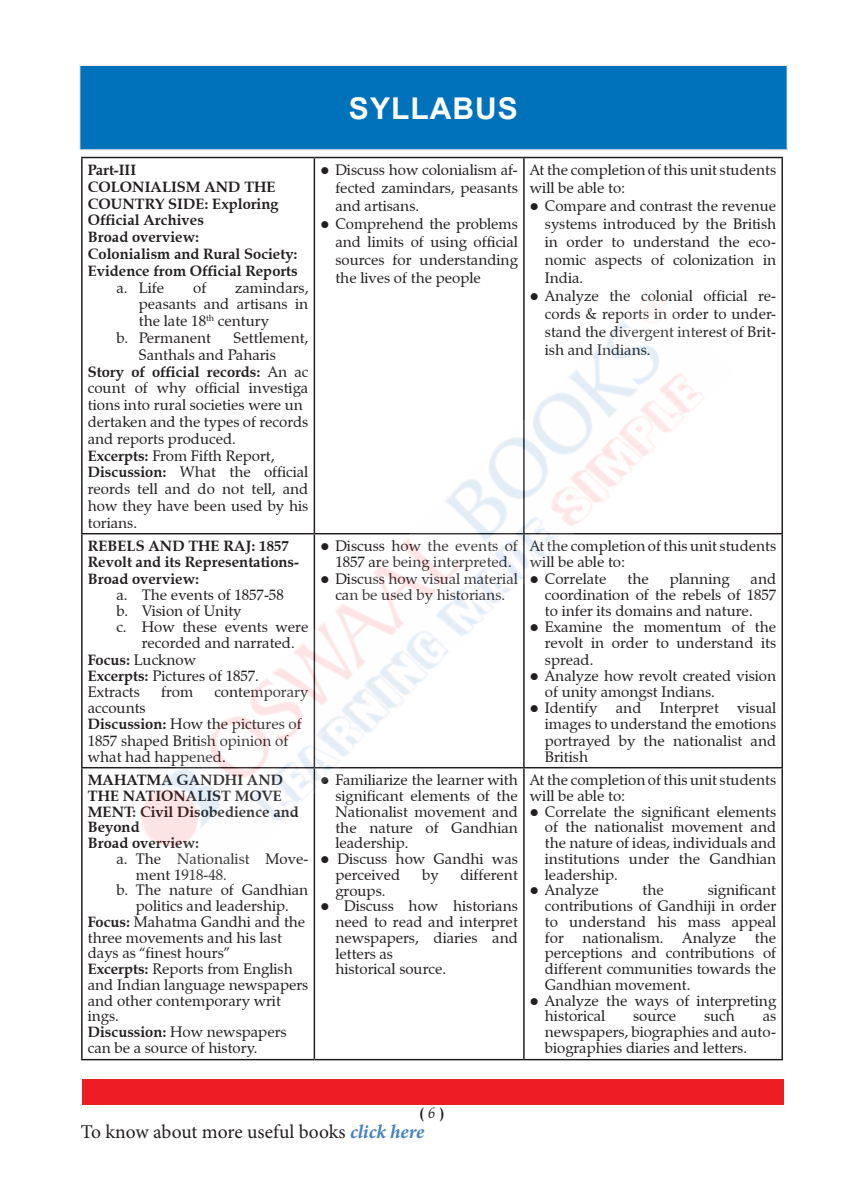
<style>
.page{position:relative;width:864px;height:1188px;background:#fff}
.page>*{position:absolute;margin:0;border:0;box-sizing:border-box;transform-origin:0 0}
.t1{font:700 30px "Arial";letter-spacing:.035em;color:#fff}
.t2{font:19.5px "Minion Pro";letter-spacing:-.005em;color:#231f20}
.t3{font:15px/15.8px "Zapf Calligraphic 801 BT";color:#231f20;text-align:justify}
.t4{font:700 15px "Zapf Calligraphic 801 BT";color:#231f20}
.s1{font-weight:700}
.s2{font-weight:400;font-style:italic}
.s3{font-weight:700;font-style:italic;color:#4481c3}
</style>
<div class="page">
<div style="left:82px;top:1080px;width:701px;height:25px;background:#ee1d23"></div>
<div style="left:80px;top:65px;width:707px;height:85px;background:#0072bc"></div>
<hr style="left:79px;top:64px;width:709px;height:2px;background:#eeeeef">
<hr style="left:79px;top:66px;width:1px;height:83px;background:#eeeeef">
<hr style="left:787px;top:66px;width:1px;height:83px;background:#eeeeef">
<hr style="left:79px;top:149px;width:709px;height:2px;background:#eeeeef">
<hr style="left:524px;top:157px;width:259px;height:1px;background:#231f20">
<hr style="left:782px;top:158px;width:1px;height:375px;background:#231f20">
<hr style="left:314px;top:157px;width:210px;height:1px;background:#231f20">
<hr style="left:523px;top:158px;width:2px;height:375px;background:#231f20">
<hr style="left:81px;top:157px;width:233px;height:1px;background:#231f20">
<hr style="left:314px;top:158px;width:1px;height:375px;background:#231f20">
<hr style="left:81px;top:158px;width:2px;height:375px;background:#231f20">
<hr style="left:524px;top:533px;width:259px;height:1px;background:#231f20">
<hr style="left:782px;top:534px;width:1px;height:233px;background:#231f20">
<hr style="left:81px;top:533px;width:233px;height:1px;background:#231f20">
<hr style="left:81px;top:534px;width:2px;height:233px;background:#231f20">
<hr style="left:524px;top:767px;width:259px;height:1px;background:#231f20">
<hr style="left:782px;top:768px;width:1px;height:291px;background:#231f20">
<hr style="left:523px;top:768px;width:2px;height:291px;background:#231f20">
<hr style="left:81px;top:767px;width:233px;height:1px;background:#231f20">
<hr style="left:314px;top:768px;width:1px;height:291px;background:#231f20">
<hr style="left:81px;top:768px;width:2px;height:291px;background:#231f20">
<hr style="left:524px;top:1059px;width:259px;height:1px;background:#231f20">
<hr style="left:314px;top:1059px;width:210px;height:1px;background:#231f20">
<hr style="left:81px;top:1059px;width:233px;height:1px;background:#231f20">
<img style="left:130px;top:292px;width:604px;height:604px">
<p class="t1" style="left:349px;top:87px;width:171px">SYLLABUS</p>
<p class="t4" style="left:88px;top:160px;width:50px">Part-III</p>
<p class="t4" style="left:88px;top:177px;width:189px">COLONIALISM AND THE</p>
<p class="t4" style="left:88px;top:194px;width:192px">COUNTRY SIDE: Exploring</p>
<p class="t4" style="left:88px;top:211px;width:118px">Official Archives</p>
<p class="t4" style="left:88px;top:228px;width:113px">Broad overview:</p>
<p class="t4" style="left:88px;top:244px;width:211px">Colonialism and Rural Society:</p>
<p class="t4" style="left:88px;top:261px;width:211px">Evidence from Official Reports</p>
<p class="t3" style="left:116px;top:279px;width:49px">a. Life</p>
<p class="t3" style="left:193px;top:279px;width:15px">of</p>
<p class="t3" style="left:139px;top:279px;width:171px;line-height:16.8px;text-indent:96px">zamindars, peasants and artisans in the late 18<sup>th</sup> century</p>
<p class="t3" style="left:116px;top:330px;width:96px">b. Permanent</p>
<p class="t3" style="left:139px;top:329px;width:171px;line-height:16.8px;text-indent:95px">Settlement,<br>Santhals and Paharis</p>
<p class="t3" style="left:88px;top:363px;width:222px;line-height:16.8px"><span class="s1">Story of official records:</span> An ac count of why official investiga tions into rural societies were un</p>
<p class="t3" style="left:88px;top:414px;width:222px">dertaken and the types of records</p>
<p class="t3" style="left:88px;top:431px;width:150px">and reports produced.</p>
<p class="t3" style="left:88px;top:447px;width:188px"><span class="s1">Excerpts:</span> From Fifth Report,</p>
<p class="t3" style="left:88px;top:464px;width:222px;line-height:16.8px"><span class="s1">Discussion:</span> What the official reords tell and do not tell, and how they have been used by his torians.</p>
<p class="t4" style="left:88px;top:537px;width:203px">REBELS AND THE RAJ: 1857</p>
<p class="t4" style="left:88px;top:553px;width:213px">Revolt and its Representations-</p>
<p class="t4" style="left:88px;top:569px;width:113px">Broad overview:</p>
<p class="t3" style="left:116px;top:587px;width:169px">a. The events of 1857-58</p>
<p class="t3" style="left:116px;top:603px;width:127px">b. Vision of Unity</p>
<p class="t3" style="left:142px;top:619px;width:168px;line-height:16.2px;text-indent:-26px">c. How these events were recorded and narrated.</p>
<p class="t3" style="left:88px;top:651px;width:110px"><span class="s1">Focus:</span> Lucknow</p>
<p class="t3" style="left:88px;top:668px;width:173px"><span class="s1">Excerpts:</span> Pictures of 1857.</p>
<p class="t3" style="left:88px;top:684px;width:54px">Extracts</p>
<p class="t3" style="left:161px;top:684px;width:34px">from</p>
<p class="t3" style="left:214px;top:684px;width:95px">contemporary</p>
<p class="t3" style="left:88px;top:700px;width:59px">accounts</p>
<p class="t3" style="left:88px;top:716px;width:215px"><span class="s1">Discussion:</span> How the pictures of</p>
<p class="t3" style="left:88px;top:732px;width:202px">1857 shaped British opinion of</p>
<p class="t3" style="left:88px;top:749px;width:139px">what had happened.</p>
<p class="t4" style="left:88px;top:771px;width:197px">MAHATMA GANDHI AND</p>
<p class="t4" style="left:88px;top:786px;width:196px">THE NATIONALIST MOVE</p>
<p class="t4" style="left:88px;top:802px;width:212px">MENT: Civil Disobedience and</p>
<p class="t4" style="left:88px;top:818px;width:53px">Beyond</p>
<p class="t4" style="left:88px;top:834px;width:113px">Broad overview:</p>
<p class="t3" style="left:136px;top:851px;width:174px;text-indent:-19px">a. The Nationalist Move&shy;ment 1918-48.</p>
<p class="t3" style="left:116px;top:882px;width:194px;text-align:center">b. The nature of Gandhian politics and leadership.</p>
<p class="t3" style="left:88px;top:914px;width:219px"><span class="s1">Focus:</span> Mahatma Gandhi and the</p>
<p class="t3" style="left:88px;top:930px;width:196px">three movements and his last</p>
<p class="t3" style="left:88px;top:945px;width:144px">days as “finest hours”</p>
<p class="t3" style="left:88px;top:961px;width:206px"><span class="s1">Excerpts:</span> Reports from English</p>
<p class="t3" style="left:88px;top:977px;width:222px">and Indian language newspapers</p>
<p class="t3" style="left:88px;top:993px;width:195px">and other contemporary writ</p>
<p class="t3" style="left:88px;top:1008px;width:33px">ings.</p>
<p class="t3" style="left:88px;top:1024px;width:200px"><span class="s1">Discussion:</span> How newspapers</p>
<p class="t3" style="left:88px;top:1040px;width:171px">can be a source of history.</p>
<p class="t3" style="left:335px;top:161px;width:184px;line-height:18px;text-indent:-15px">● Discuss how colonialism af&shy;fected zamindars, peasants and artisans.</p>
<p class="t3" style="left:335px;top:215px;width:184px;line-height:18px;text-indent:-15px">● Comprehend the problems and limits of using official sources for understanding the lives of the people</p>
<p class="t3" style="left:530px;top:161px;width:248px;line-height:18px">At the completion of this unit students will be able to:</p>
<p class="t3" style="left:545px;top:197px;width:233px;line-height:18px;text-indent:-15px">● Compare and contrast the revenue systems introduced by the British in order to understand the eco&shy;nomic aspects of colonization in India.</p>
<p class="t3" style="left:545px;top:287px;width:233px;line-height:18px;text-indent:-15px">● Analyze the colonial official re&shy;cords &amp; reports in order to under&shy;stand the divergent interest of Brit&shy;ish and Indians.</p>
<p class="t3" style="left:320px;top:538px;width:199px;line-height:16.2px;text-align:center">● Discuss how the events of<br>1857 are being interpreted.</p>
<p class="t3" style="left:320px;top:570px;width:199px;line-height:16.2px;text-align:center">● Discuss how visual material can be used by historians.</p>
<p class="t3" style="left:335px;top:772px;width:184px;text-indent:-15px">● Familiarize the learner with significant elements of the Nationalist movement and the nature of Gandhian leadership.</p>
<p class="t3" style="left:335px;top:851px;width:184px;text-indent:-15px">● Discuss how Gandhi was perceived</p>
<p class="t3" style="left:422px;top:867px;width:18px">by</p>
<p class="t3" style="left:460px;top:867px;width:59px">different</p>
<p class="t3" style="left:335px;top:883px;width:52px">groups.</p>
<p class="t3" style="left:335px;top:898px;width:184px;text-indent:-15px">● Discuss how historians need to read and interpret newspapers, diaries and letters as</p>
<p class="t3" style="left:335px;top:961px;width:112px">historical source.</p>
<p class="t3" style="left:530px;top:538px;width:248px;line-height:16.2px">At the completion of this unit students will be able to:</p>
<p class="t3" style="left:530px;top:570px;width:78px">● Correlate</p>
<p class="t3" style="left:627px;top:570px;width:23px">the</p>
<p class="t3" style="left:670px;top:570px;width:62px">planning</p>
<p class="t3" style="left:545px;top:570px;width:233px;line-height:16.2px;text-indent:206px">and coordination of the rebels of 1857 to infer its domains and nature.</p>
<p class="t3" style="left:545px;top:619px;width:233px;line-height:16.2px;text-indent:-15px">● Examine the momentum of the revolt in order to understand its spread.</p>
<p class="t3" style="left:545px;top:667px;width:233px;line-height:16.2px;text-indent:-15px">● Analyze how revolt created vision of unity amongst Indians.</p>
<p class="t3" style="left:545px;top:700px;width:233px;line-height:16.2px;text-indent:-15px">● Identify and Interpret visual images to understand the emotions portrayed by the nationalist and British</p>
<p class="t3" style="left:530px;top:772px;width:248px">At the completion of this unit students will be able to:</p>
<p class="t3" style="left:545px;top:804px;width:233px;text-indent:-15px">● Correlate the significant elements of the nationalist movement and the nature of ideas, individuals and institutions under the Gandhian leadership.</p>
<p class="t3" style="left:530px;top:882px;width:70px">● Analyze</p>
<p class="t3" style="left:643px;top:882px;width:23px">the</p>
<p class="t3" style="left:545px;top:882px;width:233px;text-indent:163px">significant contributions of Gandhiji in order to understand his mass appeal for nationalism. Analyze the perceptions and contributions of different communities towards the Gandhian movement.</p>
<p class="t3" style="left:545px;top:993px;width:233px;text-indent:-15px">● Analyze the ways of interpreting historical</p>
<p class="t3" style="left:633px;top:1008px;width:45px">source</p>
<p class="t3" style="left:704px;top:1008px;width:32px">such</p>
<p class="t3" style="left:545px;top:1008px;width:233px;text-indent:218px">as newspapers, biographies and auto&shy;biographies diaries and letters.</p>
<p class="t4" style="left:420px;top:1104px;width:26px">( <span class="s2">6</span> )</p>
<h2 class="t2" style="left:81px;top:1119px;width:345px">To know about more useful books <span class="s3">click here</span></h2>
</div>
